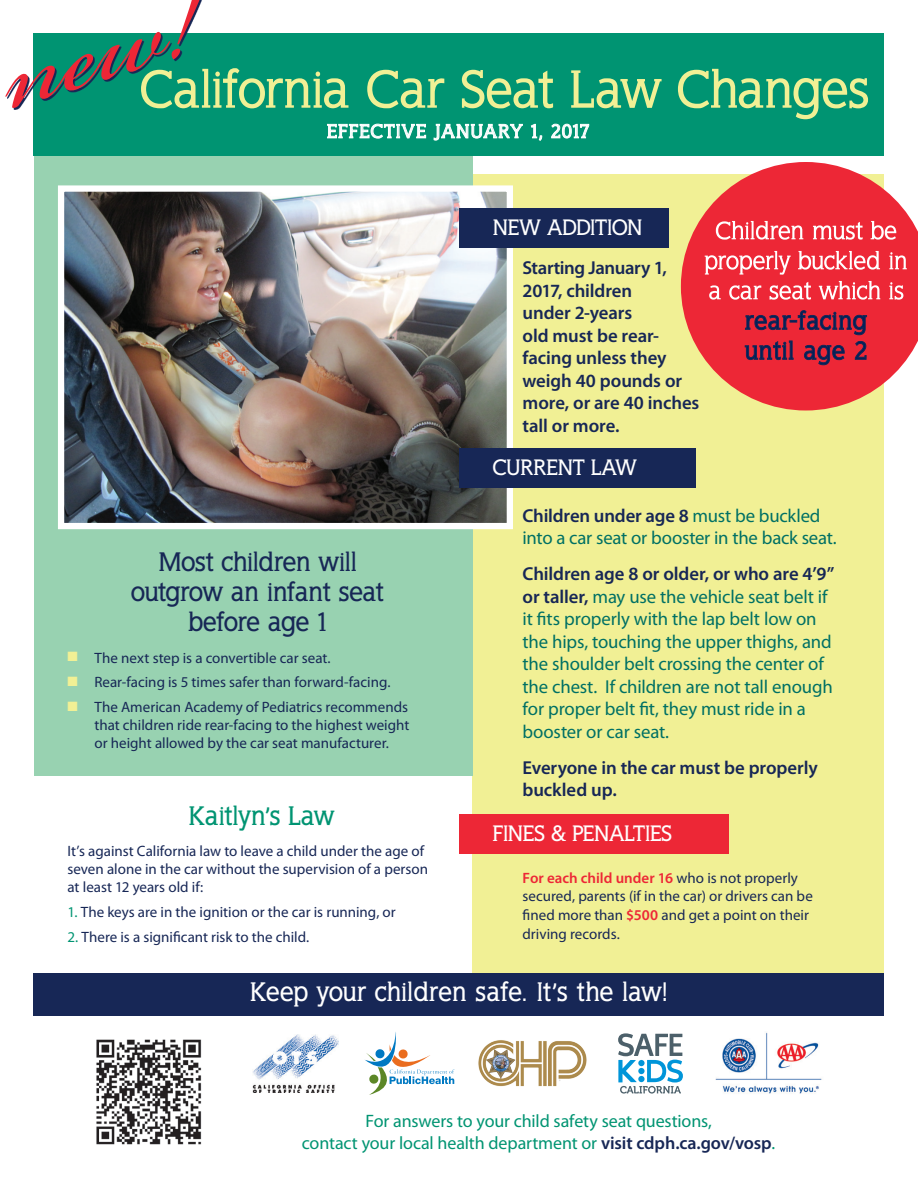
<style>
.page{position:relative;width:918px;height:1188px;background:#fff}
.page>*{position:absolute;margin:0;border:0;box-sizing:border-box;transform-origin:0 0}
.t1{font:170.7px "Bickham Script Std";color:#ed2736}
.t2{font:700 54px "Wellrock Slab";letter-spacing:-.015em;color:#f1f095}
.red_head{font:700 27px/30px "Wellrock Slab";letter-spacing:-.015em;color:#172756;text-align:center}
.red_head-2{font:700 27px "Wellrock Slab";letter-spacing:.005em;color:#fff}
.red_head-3{font:700 27px "Wellrock Slab";letter-spacing:-.01em;color:#009472}
.t3{font:700 22.5px "Wellrock Slab";letter-spacing:-.01em;color:#fff}
.t4{font:700 19.5px "Wellrock Slab";letter-spacing:.07em;color:#fff}
.t5{font:18.75px/22.5px "Myriad Pro";letter-spacing:-.01em;color:#007064}
.t6{font:600 18.75px/22.5px "Myriad Pro";letter-spacing:-.005em;color:#172756}
.t7{font:18px/21.6px "Myriad Pro";letter-spacing:-.01em;color:#009472;text-align:center}
.t8{font:15px/18px "Myriad Pro";color:#172756}
.s1{color:#f1f095}
.s2{font-weight:600;color:#172756}
.s3{color:#009472}
.s4{font-weight:600;color:#ed2736}
</style>
<div class="page">
<div style="left:472px;top:174px;width:412px;height:800px;background:#f1f095"></div>
<div style="left:34px;top:155px;width:438px;height:621px;background:#98d2b1"></div>
<div style="left:34px;top:33px;width:850px;height:123px;background:#009472"></div>
<div style="left:34px;top:973px;width:850px;height:42px;background:#172756"></div>
<img style="left:65px;top:192px;width:441px;height:330px">
<div style="left:58px;top:185px;width:455px;height:344px;border:6px solid #fff"></div>
<svg style="left:327px;top:124px;width:99px;height:14px"></svg>
<svg style="left:434px;top:124px;width:89px;height:16px"></svg>
<svg style="left:531px;top:124px;width:11px;height:17px"></svg>
<svg style="left:551px;top:124px;width:38px;height:14px"></svg>
<svg style="left:681px;top:162px;width:237px;height:249px;fill:#ed2736"></svg>
<img style="left:96px;top:1039px;width:106px;height:106px">
<img style="left:478px;top:1040px;width:109px;height:47px">
<img style="left:252px;top:1034px;width:86px;height:58px">
<svg style="left:365px;top:1032px;width:89px;height:63px"></svg>
<img style="left:715px;top:1032px;width:107px;height:62px">
<svg style="left:618px;top:1033px;width:65px;height:61px"></svg>
<svg style="left:7px;top:0;width:195px;height:110px"></svg>
<div style="left:459px;top:208px;width:209px;height:39px;background:#172756"></div>
<div style="left:459px;top:449px;width:236px;height:39px;background:#172756"></div>
<div style="left:459px;top:814px;width:270px;height:39px;background:#ed2736"></div>
<svg style="left:745px;top:341px;width:121px;height:24px;background:#a42640"></svg>
<svg style="left:745px;top:311px;width:122px;height:24px;background:#9f2641"></svg>
<svg style="left:709px;top:281px;width:194px;height:19px;background:#f1616c"></svg>
<svg style="left:705px;top:251px;width:202px;height:24px;background:#f15c67"></svg>
<svg style="left:716px;top:221px;width:180px;height:19px;background:#f26772"></svg>
<p class="t1" style="left:-35px;top:-44px;width:206px;rotate:-17deg">new!</p>
<p class="t2" style="left:140px;top:57px;width:731px">California Car Seat Law Changes</p>
<p class="t4" style="left:327px;top:120px;width:264px">EFFECTIVE JANUARY 1, 2017</p>
<p class="t3" style="left:493px;top:214px;width:151px">NEW ADDITION</p>
<p class="t6" style="left:523px;top:256px;width:178px">Starting January 1,<br>2017, children<br>under 2-years<br>old must be rear&shy;facing unless they weigh 40 pounds or more, or are 40 inches tall or more.</p>
<p class="red_head" style="left:131px;top:546px;width:254px">Most children will outgrow an infant seat before age 1</p>
<p class="t8" style="left:68px;top:648px;width:265px"><span class="s1">■</span> The next step is a convertible car seat.</p>
<p class="t8" style="left:68px;top:673px;width:325px"><span class="s1">■</span> Rear-facing is 5 times safer than forward-facing.</p>
<p class="t8" style="left:94px;top:698px;width:316px;text-align:justify;text-indent:-27px"><span class="s1">■</span> The American Academy of Pediatrics recommends that children ride rear-facing to the highest weight or height allowed by the car seat manufacturer.</p>
<p class="t3" style="left:493px;top:454px;width:146px">CURRENT LAW</p>
<p class="t5" style="left:523px;top:504px;width:316px"><span class="s2">Children under age 8</span> must be buckled into a car seat or booster in the back seat.</p>
<p class="t5" style="left:523px;top:562px;width:313px"><span class="s2">Children age 8 or older, or who are 4’9” or taller,</span> may use the vehicle seat belt if it fits properly with the lap belt low on the hips, touching the upper thighs, and the shoulder belt crossing the center of the chest. If children are not tall enough for proper belt fit, they must ride in a booster or car seat.</p>
<p class="t6" style="left:523px;top:756px;width:297px">Everyone in the car must be properly buckled up.</p>
<p class="red_head-3" style="left:189px;top:799px;width:147px">Kaitlyn’s Law</p>
<p class="t8" style="left:68px;top:842px;width:362px">It’s against California law to leave a child under the age of seven alone in the car without the supervision of a person at least 12 years old if:</p>
<p class="t8" style="left:68px;top:903px;width:330px"><span class="s3">1.</span> The keys are in the ignition or the car is running, or</p>
<p class="t8" style="left:68px;top:928px;width:243px"><span class="s3">2.</span> There is a significant risk to the child.</p>
<p class="red_head-2" style="left:250px;top:976px;width:419px">Keep your children safe. It’s the law!</p>
<p class="t3" style="left:493px;top:820px;width:181px">FINES &amp; PENALTIES</p>
<p class="t8" style="left:523px;top:868px;width:292px;line-height:18.8px"><span class="s4">For each child under 16</span> who is not properly secured, parents (if in the car) or drivers can be fined more than <span class="s4">$500</span> and get a point on their driving records.</p>
<p class="t7" style="left:302px;top:1110px;width:475px">For answers to your child safety seat questions,<br>contact your local health department or <span class="s2">visit cdph.ca.gov/vosp</span>.</p>
</div>
